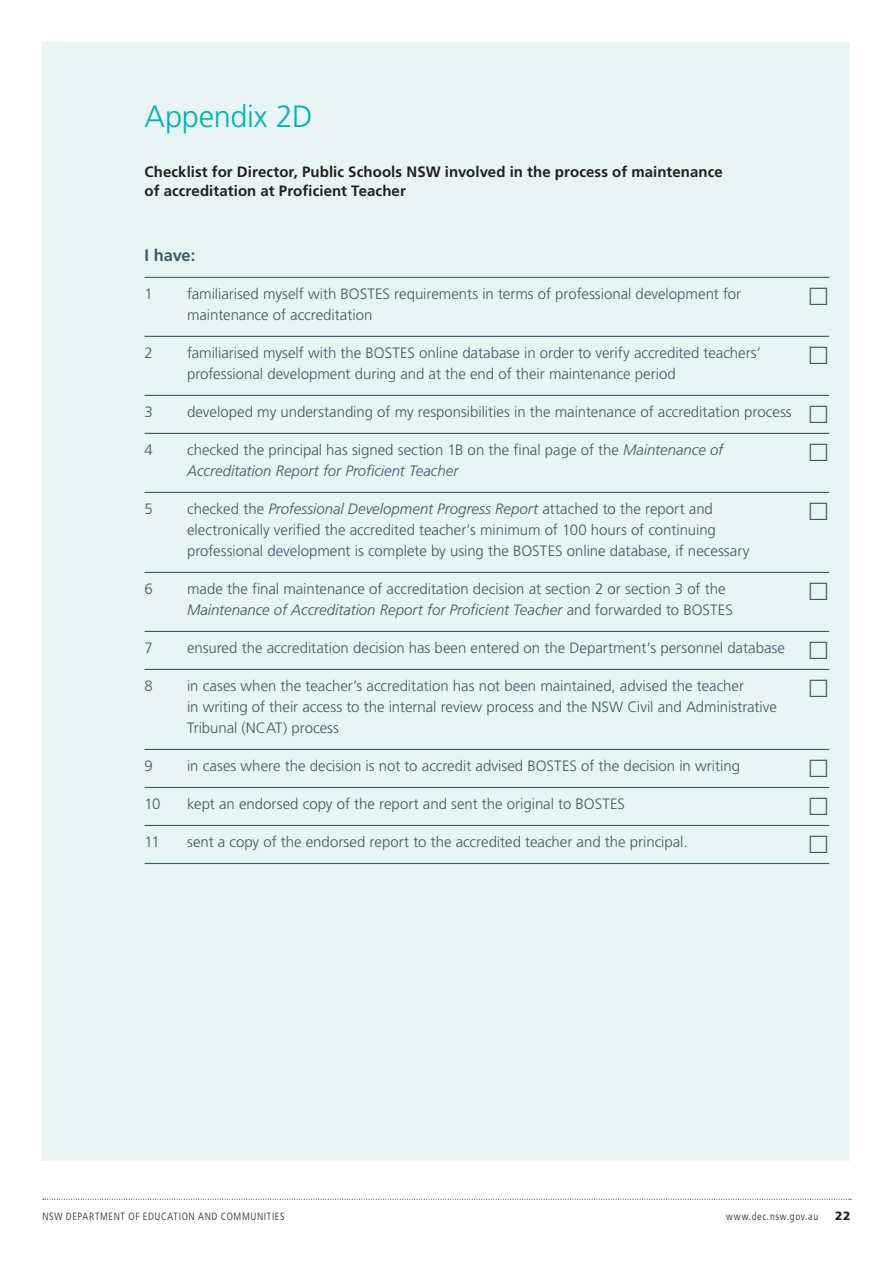
<style>
.page{position:relative;width:893px;height:1263px;background:#fff}
.page>*{position:absolute;margin:0;border:0;box-sizing:border-box;transform-origin:0 0}
._4_2_Body_copy_head{font:300 30.75px "Frutiger LT Std";letter-spacing:-.01em;color:#00b1b0}
._6_0_Table_header{font:700 16.5px "Frutiger LT Std";color:#405968}
._6_1_Table_copy_II{font:300 15px/21px "Frutiger LT Std";color:#405968}
._4_3_Body_copy_sub_h{font:700 15px/18.8px "Frutiger LT Std";letter-spacing:.005em;color:#231f20}
.t1{font:900 12px "Frutiger LT Std";color:#231f20}
.t2{font:300 condensed 10.5px "Frutiger LT Std";letter-spacing:.06em;color:#231f20}
.s1{font-style:italic}
</style>
<div class="page">
<svg style="left:43px;top:1199px;width:808px;height:1px"></svg>
<div style="left:43px;top:43px;width:807px;height:1118px;background:#e7f5f4"></div>
<hr style="left:145px;top:277px;width:684px;height:1px;background:#405968">
<hr style="left:145px;top:336px;width:684px;height:1px;background:#405968">
<hr style="left:145px;top:395px;width:684px;height:1px;background:#405968">
<hr style="left:145px;top:433px;width:684px;height:1px;background:#405968">
<hr style="left:145px;top:492px;width:684px;height:1px;background:#405968">
<hr style="left:145px;top:572px;width:684px;height:1px;background:#405968">
<hr style="left:145px;top:631px;width:684px;height:1px;background:#405968">
<hr style="left:145px;top:669px;width:684px;height:1px;background:#405968">
<hr style="left:145px;top:749px;width:684px;height:1px;background:#405968">
<hr style="left:145px;top:787px;width:684px;height:1px;background:#405968">
<hr style="left:145px;top:825px;width:684px;height:1px;background:#405968">
<hr style="left:145px;top:863px;width:684px;height:1px;background:#405968">
<p class="_4_2_Body_copy_head" style="left:145px;top:99px;width:170px">Appendix 2D</p>
<p class="_4_3_Body_copy_sub_h" style="left:145px;top:163px;width:580px">Checklist for Director, Public Schools NSW involved in the process of maintenance of accreditation at Proficient Teacher</p>
<p class="_6_0_Table_header" style="left:145px;top:246px;width:52px">I have:</p>
<p class="_6_1_Table_copy_II" style="left:145px;top:284px;width:10px">1</p>
<p class="_6_1_Table_copy_II" style="left:187px;top:284px;width:555px">familiarised myself with BOSTES requirements in terms of professional development for maintenance of accreditation</p>
<p class="_6_1_Table_copy_II" style="left:145px;top:343px;width:10px">2</p>
<p class="_6_1_Table_copy_II" style="left:187px;top:343px;width:575px">familiarised myself with the BOSTES online database in order to verify accredited teachers’ professional development during and at the end of their maintenance period</p>
<p class="_6_1_Table_copy_II" style="left:145px;top:402px;width:10px">3</p>
<p class="_6_1_Table_copy_II" style="left:187px;top:402px;width:606px">developed my understanding of my responsibilities in the maintenance of accreditation process</p>
<p class="_6_1_Table_copy_II" style="left:145px;top:440px;width:10px">4</p>
<p class="_6_1_Table_copy_II" style="left:187px;top:440px;width:537px">checked the principal has signed section 1B on the final page of the <span class="s1">Maintenance of<br>Accreditation Report for Proficient Teacher</span></p>
<p class="_6_1_Table_copy_II" style="left:145px;top:499px;width:10px">5</p>
<p class="_6_1_Table_copy_II" style="left:187px;top:499px;width:564px">checked the <span class="s1">Professional Development Progress Report</span> attached to the report and electronically verified the accredited teacher’s minimum of 100 hours of continuing professional development is complete by using the BOSTES online database, if necessary</p>
<p class="_6_1_Table_copy_II" style="left:145px;top:579px;width:10px">6</p>
<p class="_6_1_Table_copy_II" style="left:187px;top:579px;width:547px">made the final maintenance of accreditation decision at section 2 or section 3 of the<br><span class="s1">Maintenance of Accreditation Report for Proficient Teacher</span> and forwarded to BOSTES</p>
<p class="_6_1_Table_copy_II" style="left:145px;top:638px;width:10px">7</p>
<p class="_6_1_Table_copy_II" style="left:187px;top:638px;width:599px">ensured the accreditation decision has been entered on the Department’s personnel database</p>
<p class="_6_1_Table_copy_II" style="left:145px;top:676px;width:10px">8</p>
<p class="_6_1_Table_copy_II" style="left:187px;top:676px;width:591px">in cases when the teacher’s accreditation has not been maintained, advised the teacher<br>in writing of their access to the internal review process and the NSW Civil and Administrative<br>Tribunal (NCAT) process</p>
<p class="_6_1_Table_copy_II" style="left:145px;top:756px;width:10px">9</p>
<p class="_6_1_Table_copy_II" style="left:187px;top:756px;width:554px">in cases where the decision is not to accredit advised BOSTES of the decision in writing</p>
<p class="_6_1_Table_copy_II" style="left:145px;top:794px;width:18px">10</p>
<p class="_6_1_Table_copy_II" style="left:187px;top:794px;width:439px">kept an endorsed copy of the report and sent the original to BOSTES</p>
<p class="_6_1_Table_copy_II" style="left:145px;top:832px;width:17px">11</p>
<p class="_6_1_Table_copy_II" style="left:187px;top:832px;width:502px">sent a copy of the endorsed report to the accredited teacher and the principal.</p>
<p class="t2" style="left:43px;top:1211px;width:244px">NSW DEPARTMENT OF EDUCATION AND COMMUNITIES</p>
<p class="t2" style="left:726px;top:1211px;width:94px">www.dec.nsw.gov.au</p>
<p class="t1" style="left:835px;top:1208px;width:17px">22</p>
</div>
